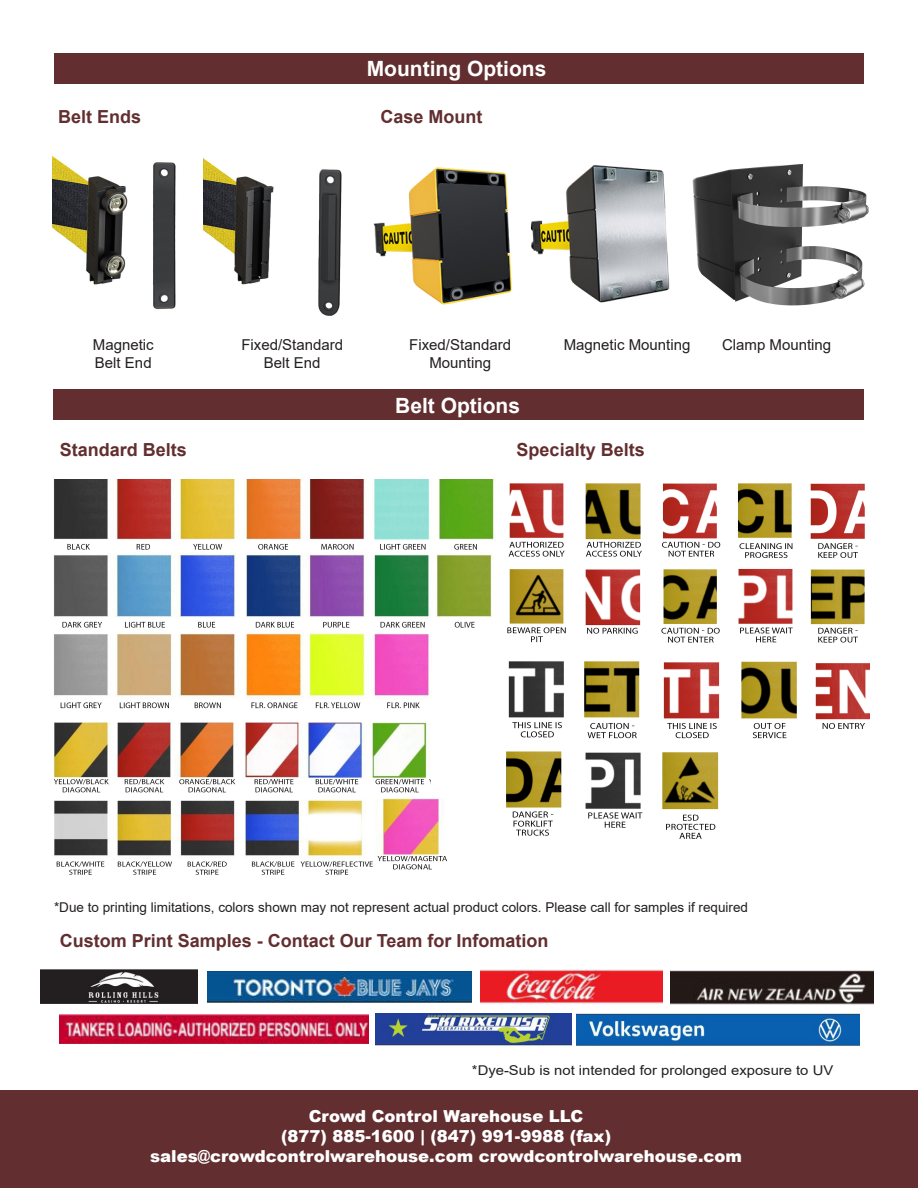
<style>
.page{position:relative;width:918px;height:1188px;background:#fff}
.page>*{position:absolute;margin:0;border:0;box-sizing:border-box;transform-origin:0 0}
.t1{font:700 21px "Arial";color:#fff}
.Bullet_Heading{font:700 18px "Arial";color:#622e2f}
.t2{font:900 16.5px "Arial";color:#fff}
.t3{font:15px "Arial";color:#231f20}
.t4{font:13.5px "Arial";color:#231f20}
.t5{font:13.5px "Arial";color:#231f20;scale:1.1 1}
</style>
<div class="page">
<img style="left:53px;top:479px;width:443px;height:230px">
<div style="left:53px;top:389px;width:811px;height:31px;background:#622e2f"></div>
<img style="left:507px;top:483px;width:358px;height:160px">
<img style="left:53px;top:722px;width:377px;height:153px">
<img style="left:492px;top:653px;width:377px;height:186px">
<img style="left:376px;top:798px;width:71px;height:74px">
<img style="left:207px;top:971px;width:265px;height:31px">
<img style="left:40px;top:969px;width:158px;height:35px">
<img style="left:480px;top:969px;width:183px;height:35px">
<img style="left:670px;top:970px;width:204px;height:34px">
<img style="left:60px;top:1014px;width:308px;height:29px">
<img style="left:375px;top:1014px;width:197px;height:33px">
<img style="left:577px;top:1013px;width:282px;height:33px">
<div style="left:54px;top:53px;width:810px;height:31px;background:#622e2f"></div>
<div style="left:0;top:1090px;width:918px;height:98px;background:#622e2f"></div>
<img style="left:373px;top:167px;width:130px;height:138px">
<img style="left:503px;top:165px;width:167px;height:138px">
<img style="left:52px;top:155px;width:124px;height:155px">
<img style="left:204px;top:158px;width:138px;height:158px">
<img style="left:692px;top:164px;width:177px;height:142px">
<p class="t1" style="left:367px;top:54px;width:181px">Mounting Options</p>
<p class="Bullet_Heading" style="left:58px;top:104px;width:85px">Belt Ends</p>
<p class="Bullet_Heading" style="left:381px;top:104px;width:104px">Case Mount</p>
<p class="t3" style="left:93px;top:335px;width:62px">Magnetic</p>
<p class="t3" style="left:95px;top:353px;width:58px">Belt End</p>
<p class="t3" style="left:241px;top:335px;width:103px">Fixed/Standard</p>
<p class="t3" style="left:264px;top:353px;width:58px">Belt End</p>
<p class="t3" style="left:409px;top:335px;width:103px">Fixed/Standard</p>
<p class="t3" style="left:564px;top:335px;width:128px">Magnetic Mounting</p>
<p class="t3" style="left:429px;top:353px;width:63px">Mounting</p>
<p class="t1" style="left:395px;top:390px;width:126px">Belt Options</p>
<p class="Bullet_Heading" style="left:60px;top:437px;width:129px">Standard Belts</p>
<p class="Bullet_Heading" style="left:517px;top:437px;width:130px">Specialty Belts</p>
<p class="t3" style="left:722px;top:335px;width:111px">Clamp Mounting</p>
<p class="t4" style="left:54px;top:898px;width:696px">*Due to printing limitations, colors shown may not represent actual product colors. Please call for samples if required</p>
<p class="Bullet_Heading" style="left:60px;top:928px;width:490px">Custom Print Samples - Contact Our Team for Infomation</p>
<p class="t5" style="left:472px;top:1061px;width:330px">*Dye-Sub is not intended for prolonged exposure to UV</p>
<p class="t2" style="left:309px;top:1104px;width:276px">Crowd Control Warehouse LLC</p>
<p class="t2" style="left:281px;top:1124px;width:331px">(877) 885-1600 | (847) 991-9988 (fax)</p>
<p class="t2" style="left:150px;top:1144px;width:593px">sales@crowdcontrolwarehouse.com crowdcontrolwarehouse.com</p>
</div>
